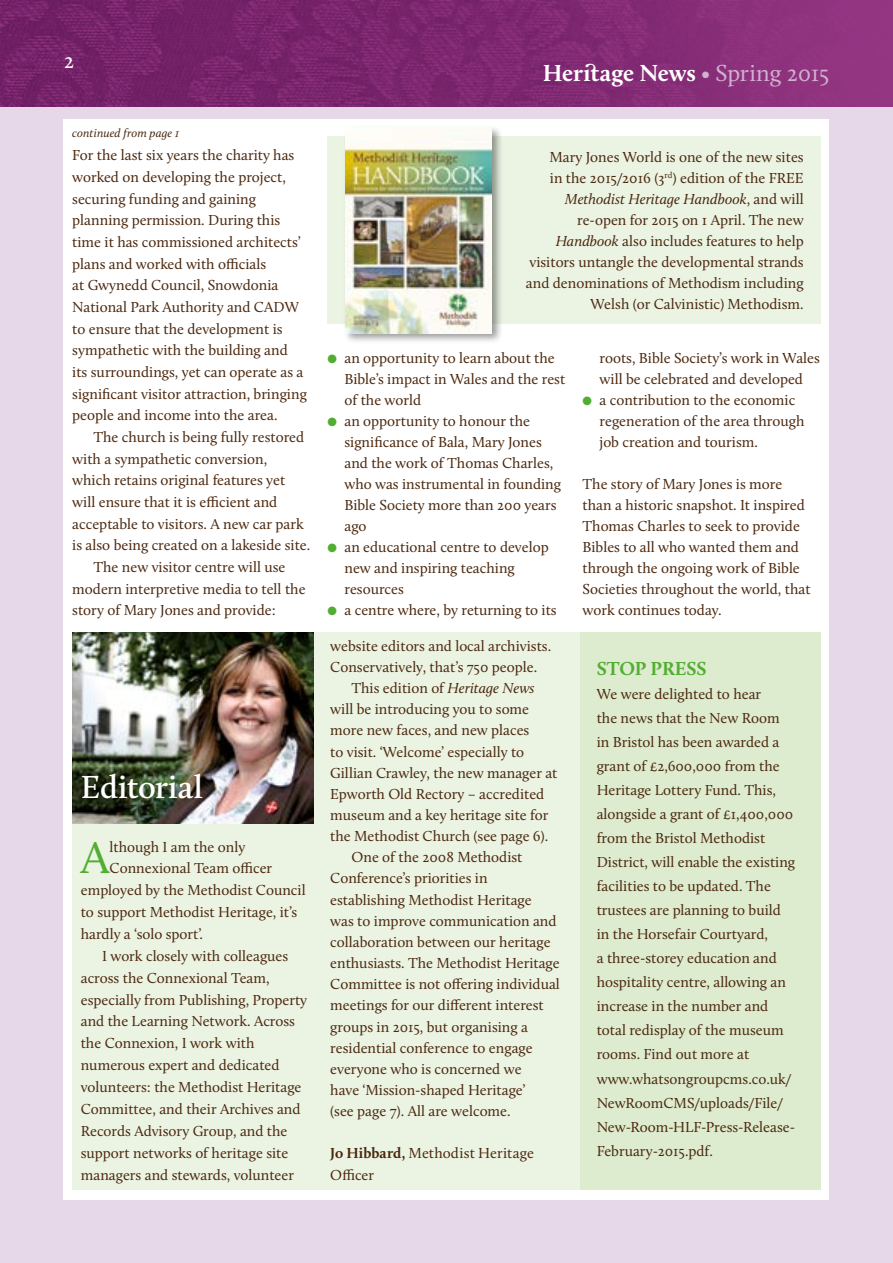
<style>
.page{position:relative;width:893px;height:1263px;background:#e7d8e9}
.page>*{position:absolute;margin:0;border:0;box-sizing:border-box;transform-origin:0 0}
.t1{font:46.35px "Calluna";color:#52ae32}
.t2{font:600 33px "Calluna";color:#fff}
.t3{font:700 24px "Calluna";letter-spacing:-.01em;color:#fff}
.t4{font:22.5px "Calluna";color:#fff}
.t5{font:700 19.5px "Calluna";color:#52ae32}
.t6{font:15px/21px "Calluna";color:#4b280e}
.t7{font:italic 12px "Calluna";letter-spacing:.005em;color:#4b280e}
.s1{font-weight:400;color:#d1b0d0}
.s2{font-style:italic}
.s3{color:#52ae32}
.s4{font-weight:700}
</style>
<div class="page">
<img style="left:0;top:0;width:893px;height:106px">
<div style="left:64px;top:119px;width:765px;height:1080px;background:#fff"></div>
<div style="left:72px;top:632px;width:749px;height:557px;background:#ebf3e3"></div>
<div style="left:580px;top:632px;width:241px;height:557px;background:#ddebcf"></div>
<img style="left:72px;top:632px;width:241px;height:192px">
<div style="left:327px;top:137px;width:494px;height:187px;background:#ebf3e3"></div>
<div style="left:343px;top:126px;width:159px;height:219px;background:#000;opacity:.4"></div>
<img style="left:345px;top:128px;width:147px;height:205px">
<h3 class="t4" style="left:64px;top:47px;width:12px">2</h3>
<p class="t7" style="left:72px;top:125px;width:109px">continued from page 1</p>
<p class="t6" style="left:72px;top:144px;width:236px;line-height:21.6px">For the last six years the charity has worked on developing the project, securing funding and gaining planning permission. During this time it has commissioned architects’ plans and worked with officials<br>at Gwynedd Council, Snowdonia National Park Authority and CADW to ensure that the development is sympathetic with the building and<br>its surroundings, yet can operate as a significant visitor attraction, bringing people and income into the area.</p>
<p class="t6" style="left:94px;top:426px;width:212px">The church is being fully restored</p>
<p class="t6" style="left:72px;top:448px;width:196px">with a sympathetic conversion,</p>
<p class="t6" style="left:72px;top:470px;width:214px">which retains original features yet</p>
<p class="t6" style="left:72px;top:491px;width:207px">will ensure that it is efficient and</p>
<p class="t6" style="left:72px;top:513px;width:233px">acceptable to visitors. A new car park</p>
<p class="t6" style="left:72px;top:535px;width:240px">is also being created on a lakeside site.</p>
<p class="t6" style="left:94px;top:556px;width:193px">The new visitor centre will use</p>
<p class="t6" style="left:72px;top:578px;width:235px">modern interpretive media to tell the</p>
<p class="t6" style="left:72px;top:600px;width:205px">story of Mary Jones and provide:</p>
<h2 class="t2" style="left:81px;top:766px;width:124px">Editorial</h2>
<h1 class="t1" style="left:81px;top:830px;width:30px">A</h1>
<p class="t6" style="left:110px;top:836px;width:137px">lthough I am the only</p>
<p class="t6" style="left:110px;top:857px;width:164px">Connexional Team officer</p>
<p class="t6" style="left:81px;top:879px;width:226px">employed by the Methodist Council</p>
<p class="t6" style="left:81px;top:901px;width:218px">to support Methodist Heritage, it’s</p>
<p class="t6" style="left:81px;top:923px;width:124px">hardly a ‘solo sport’.</p>
<p class="t6" style="left:102px;top:945px;width:188px">I work closely with colleagues</p>
<p class="t6" style="left:81px;top:967px;width:190px">across the Connexional Team,</p>
<p class="t6" style="left:81px;top:989px;width:228px">especially from Publishing, Property</p>
<p class="t6" style="left:81px;top:1011px;width:216px">and the Learning Network. Across</p>
<p class="t6" style="left:81px;top:1032px;width:175px">the Connexion, I work with</p>
<p class="t6" style="left:81px;top:1054px;width:200px">numerous expert and dedicated</p>
<p class="t6" style="left:81px;top:1076px;width:222px">volunteers: the Methodist Heritage</p>
<p class="t6" style="left:81px;top:1098px;width:221px">Committee, and their Archives and</p>
<p class="t6" style="left:81px;top:1120px;width:208px">Records Advisory Group, and the</p>
<p class="t6" style="left:81px;top:1142px;width:209px">support networks of heritage site</p>
<p class="t6" style="left:81px;top:1164px;width:215px">managers and stewards, volunteer</p>
<h3 class="t3" style="left:543px;top:58px;width:288px">Heritage News <span class="s1">• Spring 2015</span></h3>
<p class="t6" style="left:526px;top:147px;width:279px;text-align:right">Mary Jones World is one of the new sites<br>in the 2015/2016 (3<sup>rd</sup>) edition of the FREE <span class="s2">Methodist Heritage Handbook</span>, and will re-open for 2015 on 1 April. The new <span class="s2">Handbook</span> also includes features to help visitors untangle the developmental strands and denominations of Methodism including Welsh (or Calvinistic) Methodism.</p>
<p class="t6" style="left:344px;top:347px;width:222px;text-indent:-17px"><span class="s3">●</span> an opportunity to learn about the<br>Bible’s impact in Wales and the rest of the world</p>
<p class="t6" style="left:344px;top:410px;width:218px;text-indent:-17px"><span class="s3">●</span> an opportunity to honour the significance of Bala, Mary Jones and the work of Thomas Charles, who was instrumental in founding<br>Bible Society more than 200 years ago</p>
<p class="t6" style="left:344px;top:536px;width:206px;text-indent:-17px"><span class="s3">●</span> an educational centre to develop new and inspiring teaching resources</p>
<p class="t6" style="left:327px;top:599px;width:231px"><span class="s3">●</span> a centre where, by returning to its</p>
<p class="t6" style="left:330px;top:635px;width:222px">website editors and local archivists.</p>
<p class="t6" style="left:330px;top:656px;width:208px">Conservatively, that’s 750 people.</p>
<p class="t6" style="left:351px;top:677px;width:185px">This edition of <span class="s2">Heritage News</span></p>
<p class="t6" style="left:330px;top:698px;width:200px">will be introducing you to some</p>
<p class="t6" style="left:330px;top:720px;width:201px">more new faces, and new places</p>
<p class="t6" style="left:330px;top:741px;width:196px">to visit. ‘Welcome’ especially to</p>
<p class="t6" style="left:330px;top:762px;width:229px">Gillian Crawley, the new manager at</p>
<p class="t6" style="left:330px;top:783px;width:216px">Epworth Old Rectory – accredited</p>
<p class="t6" style="left:330px;top:804px;width:220px">museum and a key heritage site for</p>
<p class="t6" style="left:330px;top:825px;width:220px">the Methodist Church (see page 6).</p>
<p class="t6" style="left:351px;top:847px;width:172px">One of the 2008 Methodist</p>
<p class="t6" style="left:330px;top:868px;width:159px">Conference’s priorities in</p>
<p class="t6" style="left:330px;top:889px;width:203px">establishing Methodist Heritage</p>
<p class="t6" style="left:330px;top:910px;width:228px">was to improve communication and</p>
<p class="t6" style="left:330px;top:931px;width:222px">collaboration between our heritage</p>
<p class="t6" style="left:330px;top:952px;width:231px">enthusiasts. The Methodist Heritage</p>
<p class="t6" style="left:330px;top:973px;width:231px">Committee is not offering individual</p>
<p class="t6" style="left:330px;top:995px;width:215px">meetings for our different interest</p>
<p class="t6" style="left:330px;top:1016px;width:199px">groups in 2015, but organising a</p>
<p class="t6" style="left:330px;top:1037px;width:204px">residential conference to engage</p>
<p class="t6" style="left:330px;top:1058px;width:193px">everyone who is concerned we</p>
<p class="t6" style="left:330px;top:1079px;width:197px">have ‘Mission-shaped Heritage’</p>
<p class="t6" style="left:330px;top:1100px;width:182px">(see page 7). All are welcome.</p>
<p class="t6" style="left:330px;top:1143px;width:205px"><span class="s4">Jo Hibbard,</span> Methodist Heritage<br>Officer</p>
<p class="t6" style="left:600px;top:347px;width:222px">roots, Bible Society’s work in Wales will be celebrated and developed</p>
<p class="t6" style="left:600px;top:389px;width:206px;text-indent:-17px"><span class="s3">●</span> a contribution to the economic regeneration of the area through job creation and tourism.</p>
<p class="t6" style="left:583px;top:473px;width:229px">The story of Mary Jones is more than a historic snapshot. It inspired<br>Thomas Charles to seek to provide<br>Bibles to all who wanted them and through the ongoing work of Bible<br>Societies throughout the world, that work continues today.</p>
<h3 class="t5" style="left:597px;top:656px;width:111px">STOP PRESS</h3>
<p class="t6" style="left:597px;top:682px;width:200px;line-height:24px">We were delighted to hear<br>the news that the New Room in Bristol has been awarded a grant of £2,600,000 from the<br>Heritage Lottery Fund. This, alongside a grant of £1,400,000 from the Bristol Methodist<br>District, will enable the existing facilities to be updated. The trustees are planning to build in the Horsefair Courtyard,<br>a three-storey education and hospitality centre, allowing an increase in the number and total redisplay of the museum rooms. Find out more at www.whatsongroupcms.co.uk/<br>NewRoomCMS/uploads/File/<br>New-Room-HLF-Press-Release-<br>February-2015.pdf.</p>
</div>
